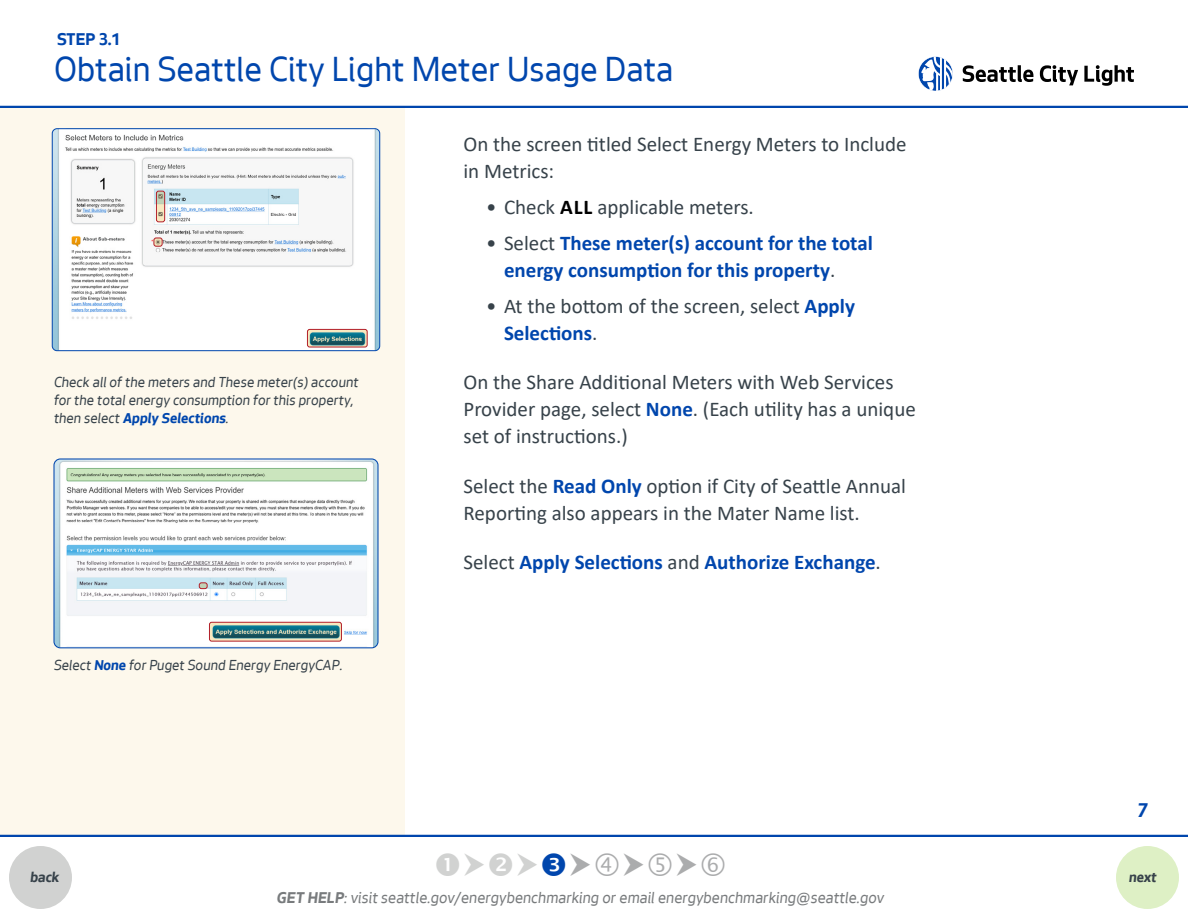
<style>
.page{position:relative;width:1188px;height:918px;background:#fff}
.page>*{position:absolute;margin:0;border:0;box-sizing:border-box;transform-origin:0 0}
.t1{font:36px "Seattle Text";color:#0046ad}
.Body_Checkbox{font:21px/27px "Calibri";color:#37424a}
.Body_Checkbox-2{font:700 21px/27px "Calibri";color:#0046ad}
.t2{font:italic 700 21px "Seattle Text";color:#0046ad}
.t3{font:700 18px "Seattle Text";color:#0046ad}
.t4{font:italic 16.5px "Seattle Text";color:#787b7d}
.Caption_Tip{font:italic 15px/18px "Seattle Text";color:#37424a}
.t5{font:italic 700 15px "Seattle Text";color:#37424a}
.s1{font-weight:700;color:#0046ad}
.s2{font-weight:700;color:#000}
.s3{font-weight:400;color:#37424a}
.s4{font-weight:700}
</style>
<div class="page">
<div style="left:1116px;top:846px;width:63px;height:63px;background:#def0c5;border-radius:50%"></div>
<div style="left:9px;top:846px;width:63px;height:63px;background:#d1d2d1;border-radius:50%"></div>
<div style="left:0;top:108px;width:405px;height:729px;background:#fdf8ec"></div>
<hr style="left:0;top:106px;width:1188px;height:2px;background:#0046ad">
<hr style="left:0;top:835px;width:1188px;height:2px;background:#0046ad">
<img style="left:52px;top:130px;width:328px;height:221px">
<div style="left:52px;top:128px;width:328px;height:223px;border:1px solid #0046ad;border-radius:5px"></div>
<svg style="left:156px;top:191px;width:9px;height:31px"></svg>
<div style="left:156px;top:191px;width:9px;height:31px;border:1px solid #b21e28;border-radius:2px"></div>
<svg style="left:154px;top:238px;width:8px;height:8px"></svg>
<div style="left:154px;top:238px;width:9px;height:9px;border:1px solid #b21e28;border-radius:2px"></div>
<img style="left:55px;top:460px;width:322px;height:188px">
<div style="left:53px;top:458px;width:326px;height:190px;border:1px solid #0046ad;border-radius:6px"></div>
<div style="left:199px;top:583px;width:8px;height:6px;background:#c2d2b6;border-radius:2px"></div>
<div style="left:199px;top:582px;width:9px;height:7px;border:1px solid #b21e28;border-radius:2px"></div>
<svg style="left:209px;top:622px;width:132px;height:19px;background:#548c8e"></svg>
<div style="left:209px;top:622px;width:133px;height:20px;border:1px solid #b21e28;border-radius:2px"></div>
<svg style="left:307px;top:329px;width:60px;height:18px"></svg>
<div style="left:307px;top:329px;width:61px;height:18px;border:1px solid #b21e28;border-radius:2px"></div>
<svg style="left:1084px;top:65px;width:50px;height:21px"></svg>
<svg style="left:1040px;top:65px;width:38px;height:20px"></svg>
<svg style="left:963px;top:65px;width:70px;height:17px"></svg>
<svg style="left:918px;top:56px;width:35px;height:35px"></svg>
<p class="t3" style="left:57px;top:27px;width:65px">STEP 3.1</p>
<h1 class="t1" style="left:54px;top:46px;width:621px">Obtain Seattle City Light Meter Usage Data</h1>
<p class="Caption_Tip" style="left:54px;top:372px;width:306px">Check all of the meters and These meter(s) account for the total energy consumption for this property, then select <span class="s1">Apply Selections</span>.</p>
<p class="Caption_Tip" style="left:54px;top:656px;width:290px">Select <span class="s1">None</span> for Puget Sound Energy EnergyCAP.</p>
<p class="Body_Checkbox" style="left:464px;top:130px;width:445px">On the screen titled Select Energy Meters to Include in Metrics:</p>
<p class="Body_Checkbox" style="left:486px;top:193px;width:269px">• Check <span class="s2">ALL</span> applicable meters.</p>
<p class="Body_Checkbox-2" style="left:504px;top:229px;width:370px;text-indent:-18px"><span class="s3">• Select</span> These meter(s) account for the total energy consumption for this property<span class="s3">.</span></p>
<p class="Body_Checkbox" style="left:504px;top:292px;width:353px;text-indent:-18px">• At the bottom of the screen, select <span class="s1">Apply<br>Selections</span>.</p>
<p class="Body_Checkbox" style="left:463px;top:368px;width:454px">On the Share Additional Meters with Web Services<br>Provider page, select <span class="s1">None</span>. (Each utility has a unique set of instructions.)</p>
<p class="Body_Checkbox" style="left:464px;top:472px;width:444px">Select the <span class="s1">Read Only</span> option if City of Seattle Annual<br>Reporting also appears in the Mater Name list.</p>
<p class="Body_Checkbox-2" style="left:464px;top:549px;width:419px"><span class="s3">Select</span> Apply Selections <span class="s3">and</span> Authorize Exchange<span class="s3">.</span></p>
<p class="t2" style="left:1137px;top:796px;width:12px">7</p>
<p class="t5" style="left:30px;top:867px;width:31px">back</p>
<p class="t5" style="left:1129px;top:867px;width:29px">next</p>
<p class="t4" style="left:277px;top:887px;width:609px"><span class="s4">GET HELP</span>: visit seattle.gov/energybenchmarking or email energybenchmarking@seattle.gov</p>
</div>
